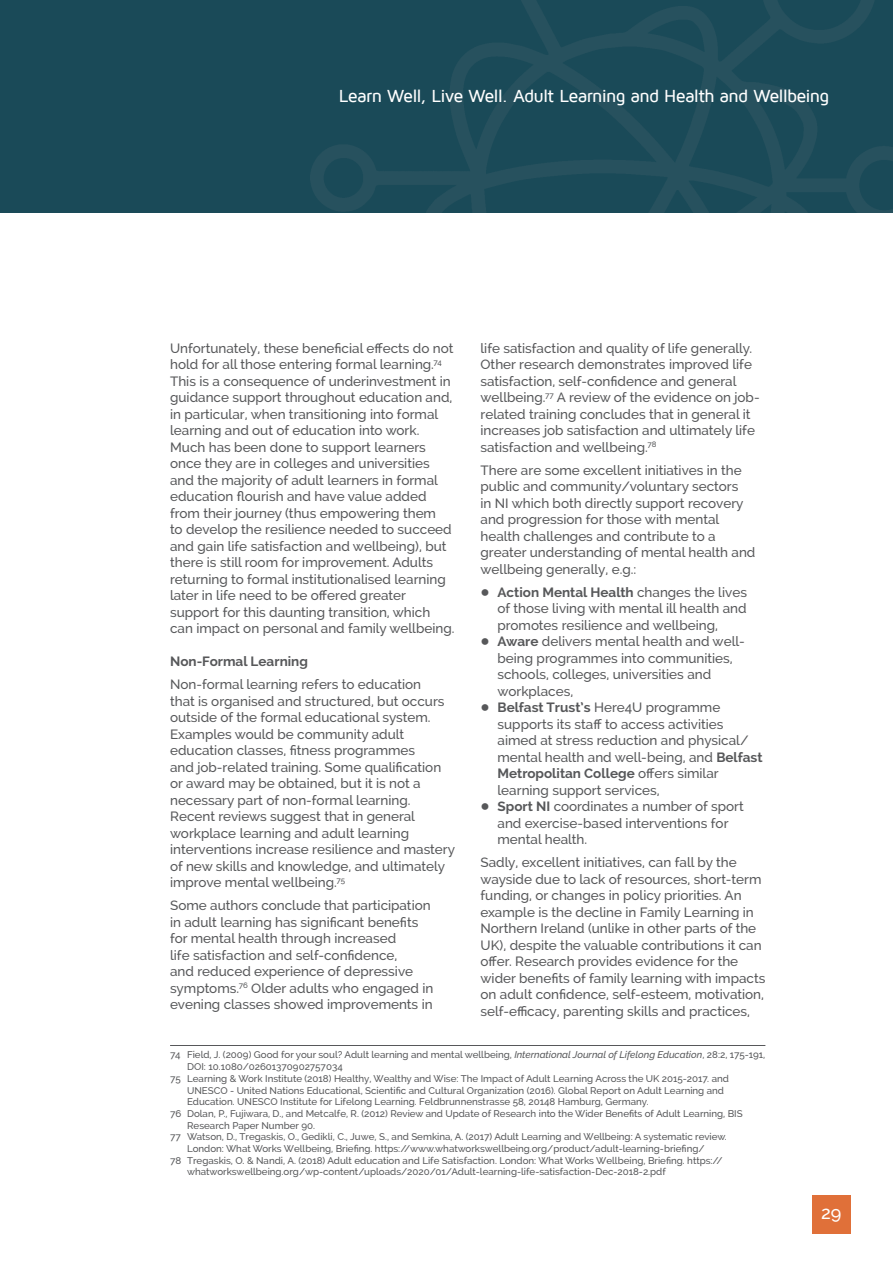
<style>
.page{position:relative;width:893px;height:1263px;background:#fff}
.page>*{position:absolute;margin:0;border:0;box-sizing:border-box;transform-origin:0 0}
.t1{font:500 18px "Maven Pro";letter-spacing:-.045em;color:#fff}
.t2{font:500 18px "Raleway";color:#fff}
.t3{font:500 13.5px/16.5px "Raleway";color:#57585a}
.t4{font:700 13.5px "Raleway";color:#57585a}
.t5{font:500 9.75px "Raleway";color:#57585a}
.s1{font-family:"Newspaper Pi BT";font-weight:400}
.s2{font-weight:500}
.s3{font-weight:700}
.s4{font-style:italic}
</style>
<div class="page">
<div style="left:0;top:0;width:893px;height:213px;background:#1a4a58"></div>
<img style="left:310px;top:0;width:583px;height:213px">
<div style="left:812px;top:1195px;width:38px;height:38px;background:#e07039"></div>
<hr style="left:170px;top:1045px;width:595px;height:1px;background:#57585a">
<h1 class="t1" style="left:339px;top:87px;width:492px">Learn Well, Live Well. Adult Learning and Health and Wellbeing</h1>
<p class="t3" style="left:170px;top:340px;width:286px">Unfortunately, these beneficial effects do not hold for all those entering formal learning.<sup>74<br></sup>This is a consequence of underinvestment in guidance support throughout education and, in particular, when transitioning into formal learning and out of education into work.<br>Much has been done to support learners once they are in colleges and universities and the majority of adult learners in formal education flourish and have value added from their journey (thus empowering them<br>to develop the resilience needed to succeed and gain life satisfaction and wellbeing), but there is still room for improvement. Adults returning to formal institutionalised learning later in life need to be offered greater support for this daunting transition, which can impact on personal and family wellbeing.</p>
<p class="t4" style="left:170px;top:654px;width:139px">Non-Formal Learning</p>
<p class="t3" style="left:170px;top:676px;width:287px">Non-formal learning refers to education<br>that is organised and structured, but occurs outside of the formal educational system.<br>Examples would be community adult education classes, fitness programmes<br>and job-related training. Some qualification or award may be obtained, but it is not a necessary part of non-formal learning.<br>Recent reviews suggest that in general workplace learning and adult learning interventions increase resilience and mastery of new skills and knowledge, and ultimately improve mental wellbeing.<sup>75</sup></p>
<p class="t3" style="left:170px;top:897px;width:265px">Some authors conclude that participation in adult learning has significant benefits for mental health through increased<br>life satisfaction and self-confidence,<br>and reduced experience of depressive symptoms.<sup>76</sup> Older adults who engaged in evening classes showed improvements in</p>
<p class="t3" style="left:480px;top:340px;width:281px">life satisfaction and quality of life generally.<br>Other research demonstrates improved life satisfaction, self-confidence and general wellbeing.<sup>77</sup> A review of the evidence on job&shy;related training concludes that in general it increases job satisfaction and ultimately life satisfaction and wellbeing.<sup>78</sup></p>
<p class="t3" style="left:480px;top:462px;width:276px">There are some excellent initiatives in the public and community/voluntary sectors<br>in NI which both directly support recovery and progression for those with mental health challenges and contribute to a greater understanding of mental health and wellbeing generally, e.g.:</p>
<p class="t4" style="left:480px;top:584px;width:268px"><span class="s1">q</span> Action Mental Health <span class="s2">changes the lives</span></p>
<p class="t3" style="left:497px;top:600px;width:251px">of those living with mental ill health and</p>
<p class="t3" style="left:497px;top:617px;width:222px">promotes resilience and wellbeing,</p>
<p class="t3" style="left:480px;top:633px;width:266px"><span class="s1">q</span> <span class="s3">Aware</span> delivers mental health and well-</p>
<p class="t3" style="left:497px;top:650px;width:237px">being programmes into communities,</p>
<p class="t3" style="left:497px;top:666px;width:215px">schools, colleges, universities and</p>
<p class="t3" style="left:497px;top:683px;width:77px">workplaces,</p>
<p class="t3" style="left:480px;top:699px;width:241px"><span class="s1">q</span> <span class="s3">Belfast Trust’s</span> Here4U programme</p>
<p class="t3" style="left:497px;top:716px;width:228px">supports its staff to access activities</p>
<p class="t3" style="left:497px;top:732px;width:253px">aimed at stress reduction and physical/</p>
<p class="t3" style="left:497px;top:749px;width:267px">mental health and well-being, and <span class="s3">Belfast</span></p>
<p class="t4" style="left:497px;top:766px;width:223px">Metropolitan College <span class="s2">offers similar</span></p>
<p class="t3" style="left:497px;top:782px;width:164px">learning support services,</p>
<p class="t3" style="left:480px;top:798px;width:265px"><span class="s1">q</span> <span class="s3">Sport NI</span> coordinates a number of sport</p>
<p class="t3" style="left:497px;top:815px;width:233px">and exercise-based interventions for</p>
<p class="t3" style="left:497px;top:831px;width:91px">mental health.</p>
<p class="t3" style="left:480px;top:854px;width:286px">Sadly, excellent initiatives, can fall by the wayside due to lack of resources, short-term funding, or changes in policy priorities. An example is the decline in Family Learning in Northern Ireland (unlike in other parts of the UK), despite the valuable contributions it can offer. Research provides evidence for the wider benefits of family learning with impacts on adult confidence, self-esteem, motivation, self-efficacy, parenting skills and practices,</p>
<p class="t5" style="left:170px;top:1049px;width:597px">74 Field, J. (2009) Good for your soul? Adult learning and mental well‐being, <span class="s4">International Journal of Lifelong Education</span>, 28:2, 175-191,</p>
<p class="t5" style="left:187px;top:1061px;width:157px">DOI: 10.1080/02601370902757034</p>
<p class="t5" style="left:170px;top:1073px;width:560px">75 Learning &amp; Work Institute (2018) Healthy, Wealthy and Wise: The Impact of Adult Learning Across the UK 2015-2017. and</p>
<p class="t5" style="left:187px;top:1084px;width:538px">UNESCO - United Nations Educational, Scientific and Cultural Organization (2016). Global Report on Adult Learning and</p>
<p class="t5" style="left:187px;top:1096px;width:463px">Education. UNESCO Institute for Lifelong Learning. Feldbrunnenstrasse 58, 20148 Hamburg, Germany.</p>
<p class="t5" style="left:170px;top:1108px;width:574px">76 Dolan, P., Fujiwara, D., and Metcalfe, R. (2012) Review and Update of Research into the Wider Benefits of Adult Learning, BIS</p>
<p class="t5" style="left:187px;top:1119px;width:129px">Research Paper Number 90.</p>
<p class="t5" style="left:170px;top:1131px;width:558px">77 Watson, D., Tregaskis, O., Gedikli, C., Juwe, S., and Semkina, A. (2017) Adult Learning and Wellbeing: A systematic review.</p>
<p class="t5" style="left:187px;top:1143px;width:519px">London: What Works Wellbeing, Briefing. https://www.whatworkswellbeing.org/product/adult-learning-briefing/</p>
<p class="t5" style="left:170px;top:1155px;width:554px">78 Tregaskis, O. &amp; Nandi, A. (2018) Adult education and Life Satisfaction. London: What Works Wellbeing, Briefing. https://</p>
<p class="t5" style="left:187px;top:1166px;width:480px">whatworkswellbeing.org/wp-content/uploads/2020/01/Adult-learning-life-satisfaction-Dec-2018-2.pdf</p>
<h1 class="t2" style="left:821px;top:1202px;width:22px">29</h1>
</div>
